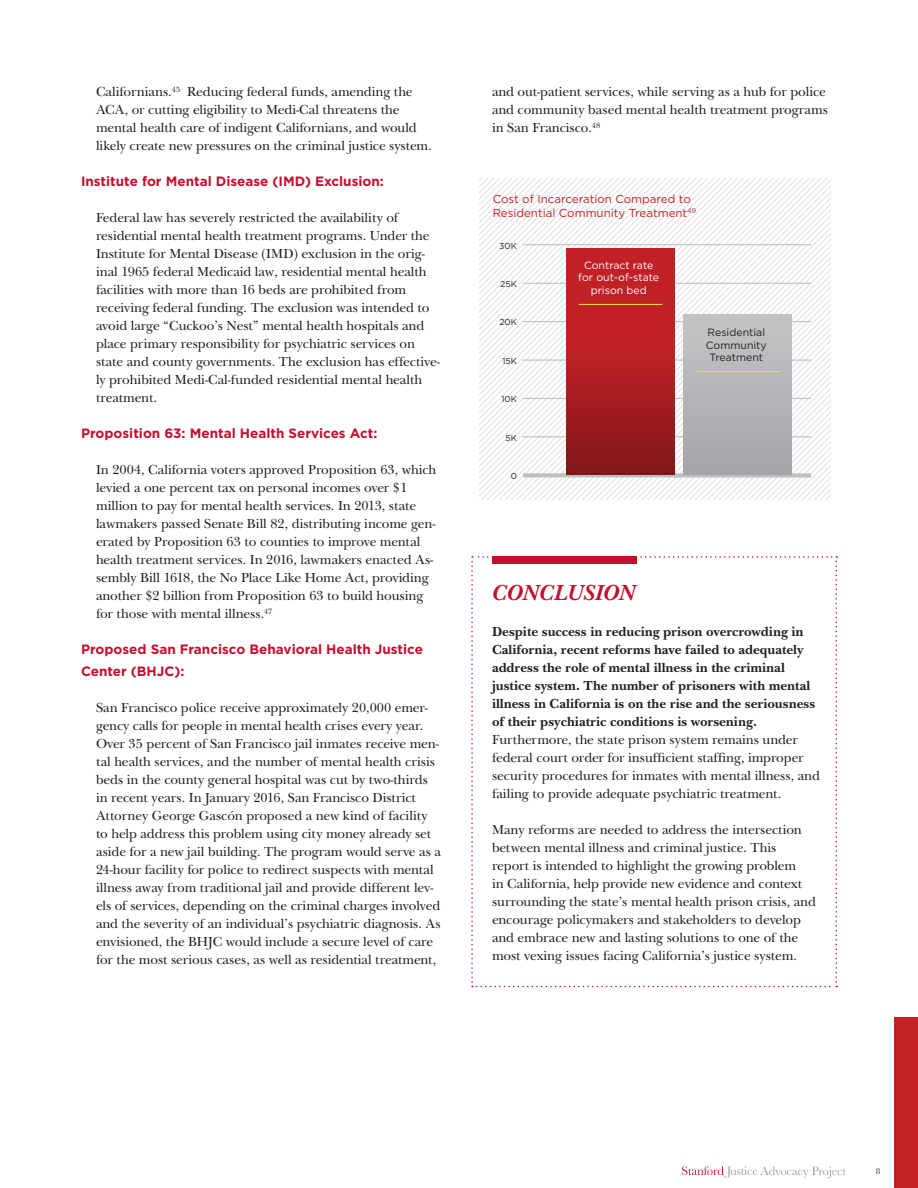
<style>
.page{position:relative;width:918px;height:1188px;background:#fff}
.page>*{position:absolute;margin:0;border:0;box-sizing:border-box;transform-origin:0 0}
.MAIN_BODY{font:italic 700 22.5px "New Baskerville FS";letter-spacing:-.01em;color:#c3102e}
.Subarticle{font:13.5px/18px "New Baskerville FS";color:#231f20}
.MAIN_BODY-2{font:700 13.5px/18px "New Baskerville FS";color:#231f20}
.MAIN_BODY-3{font:13.5px/18px "New Baskerville FS";letter-spacing:-.005em;color:#231f20}
.Main_article{font:700 13.5px/21.6px "Gotham";color:#c3102e}
.t1{font:11.55px/13.8px "Gotham";color:#c12126}
.t2{font:10.5px/12.5px "Gotham";color:#fff;text-align:center}
.t3{font:10.5px/12.5px "Gotham";color:#231f20;text-align:center}
.t4{font:9px "Baskerville";color:#231f20}
.t5{font:8.7px "Gotham";color:#231f20}
.s1{font-weight:400}
</style>
<div class="page">
<div style="left:895px;top:1018px;width:23px;height:170px;background:#c32327"></div>
<svg style="left:682px;top:1166px;width:164px;height:12px"></svg>
<svg style="left:755px;top:178px;width:76px;height:322px"></svg>
<svg style="left:479px;top:178px;width:276px;height:322px"></svg>
<hr style="left:523px;top:283px;width:288px;height:1px;background:#bfbfbf">
<hr style="left:523px;top:244px;width:288px;height:1px;background:#bfbfbf">
<hr style="left:523px;top:321px;width:288px;height:1px;background:#bfbfbf">
<hr style="left:523px;top:360px;width:288px;height:1px;background:#bfbfbf">
<hr style="left:523px;top:398px;width:288px;height:1px;background:#bfbfbf">
<hr style="left:523px;top:436px;width:288px;height:1px;background:#bfbfbf">
<svg style="left:523px;top:473px;width:288px;height:5px"></svg>
<div style="left:566px;top:248px;width:108px;height:226px;background:linear-gradient(to bottom,#d12429,#8e181d)"></div>
<hr style="left:579px;top:304px;width:83px;height:1px;background:#f6eb2c">
<div style="left:684px;top:314px;width:108px;height:160px;background:linear-gradient(to bottom,#c3c5c6,#a4a6a9)"></div>
<hr style="left:696px;top:371px;width:84px;height:1px;background:#f6eb2c">
<svg style="left:471px;top:556px;width:366px;height:431px"></svg>
<div style="left:492px;top:556px;width:145px;height:8px;background:#c3102e"></div>
<p class="Subarticle" style="left:96px;top:83px;width:337px">Californians.<sup>45</sup> Reducing federal funds, amending the ACA, or cutting eligibility to Medi-Cal threatens the mental health care of indigent Californians, and would likely create new pressures on the criminal justice system.</p>
<p class="Main_article" style="left:81px;top:170px;width:304px">Institute for Mental Disease (IMD) Exclusion:</p>
<p class="Subarticle" style="left:96px;top:209px;width:345px">Federal law has severely restricted the availability of residential mental health treatment programs. Under the Institute for Mental Disease (IMD) exclusion in the orig&shy;inal 1965 federal Medicaid law, residential mental health facilities with more than 16 beds are prohibited from receiving federal funding. The exclusion was intended to avoid large “Cuckoo’s Nest” mental health hospitals and place primary responsibility for psychiatric services on state and county governments. The exclusion has effective&shy;ly prohibited Medi-Cal-funded residential mental health treatment.</p>
<p class="Main_article" style="left:81px;top:422px;width:298px">Proposition 63: Mental Health Services Act:</p>
<p class="Subarticle" style="left:96px;top:461px;width:342px">In 2004, California voters approved Proposition 63, which levied a one percent tax on personal incomes over $1 million to pay for mental health services. In 2013, state lawmakers passed Senate Bill 82, distributing income gen&shy;erated by Proposition 63 to counties to improve mental health treatment services. In 2016, lawmakers enacted As&shy;sembly Bill 1618, the No Place Like Home Act, providing another $2 billion from Proposition 63 to build housing for those with mental illness.<sup>47</sup></p>
<p class="Main_article" style="left:81px;top:638px;width:343px">Proposed San Francisco Behavioral Health Justice<br>Center (BHJC):</p>
<p class="Subarticle" style="left:96px;top:698px;width:346px">San Francisco police receive approximately 20,000 emer&shy;gency calls for people in mental health crises every year.<br>Over 35 percent of San Francisco jail inmates receive men&shy;tal health services, and the number of mental health crisis beds in the county general hospital was cut by two-thirds in recent years. In January 2016, San Francisco District Attorney George Gascón proposed a new kind of facility to help address this problem using city money already set aside for a new jail building. The program would serve as a 24-hour facility for police to redirect suspects with mental illness away from traditional jail and provide different lev&shy;els of services, depending on the criminal charges involved and the severity of an individual’s psychiatric diagnosis. As envisioned, the BHJC would include a secure level of care for the most serious cases, as well as residential treatment,</p>
<p class="Subarticle" style="left:492px;top:83px;width:337px">and out-patient services, while serving as a hub for police and community based mental health treatment programs in San Francisco.<sup>48</sup></p>
<p class="t1" style="left:493px;top:192px;width:205px">Cost of Incarceration Compared to<br>Residential Community Treatment<sup>49</sup></p>
<p class="t5" style="left:499px;top:240px;width:19px">30K</p>
<p class="t5" style="left:500px;top:278px;width:18px">25K</p>
<p class="t5" style="left:499px;top:317px;width:19px">20K</p>
<p class="t5" style="left:502px;top:355px;width:16px">15K</p>
<p class="t5" style="left:501px;top:394px;width:17px">10K</p>
<p class="t5" style="left:505px;top:432px;width:13px">5K</p>
<p class="t5" style="left:511px;top:471px;width:8px">0</p>
<p class="t2" style="left:578px;top:259px;width:82px">Contract rate for out-of-state prison bed</p>
<p class="t3" style="left:706px;top:326px;width:62px">Residential<br>Community<br>Treatment</p>
<p class="MAIN_BODY" style="left:492px;top:579px;width:145px">CONCLUSION</p>
<p class="MAIN_BODY-2" style="left:492px;top:623px;width:329px">Despite success in reducing prison overcrowding in California, recent reforms have failed to adequately address the role of mental illness in the criminal justice system. The number of prisoners with mental illness in California is on the rise and the seriousness of their psychiatric conditions is worsening.<br><span class="s1">Furthermore, the state prison system remains under federal court order for insufficient staffing, improper security procedures for inmates with mental illness, and failing to provide adequate psychiatric treatment.</span></p>
<p class="MAIN_BODY-3" style="left:492px;top:821px;width:325px">Many reforms are needed to address the intersection between mental illness and criminal justice. This report is intended to highlight the growing problem<br>in California, help provide new evidence and context surrounding the state’s mental health prison crisis, and encourage policymakers and stakeholders to develop and embrace new and lasting solutions to one of the most vexing issues facing California’s justice system.</p>
<p class="t4" style="left:876px;top:1166px;width:6px">8</p>
</div>
